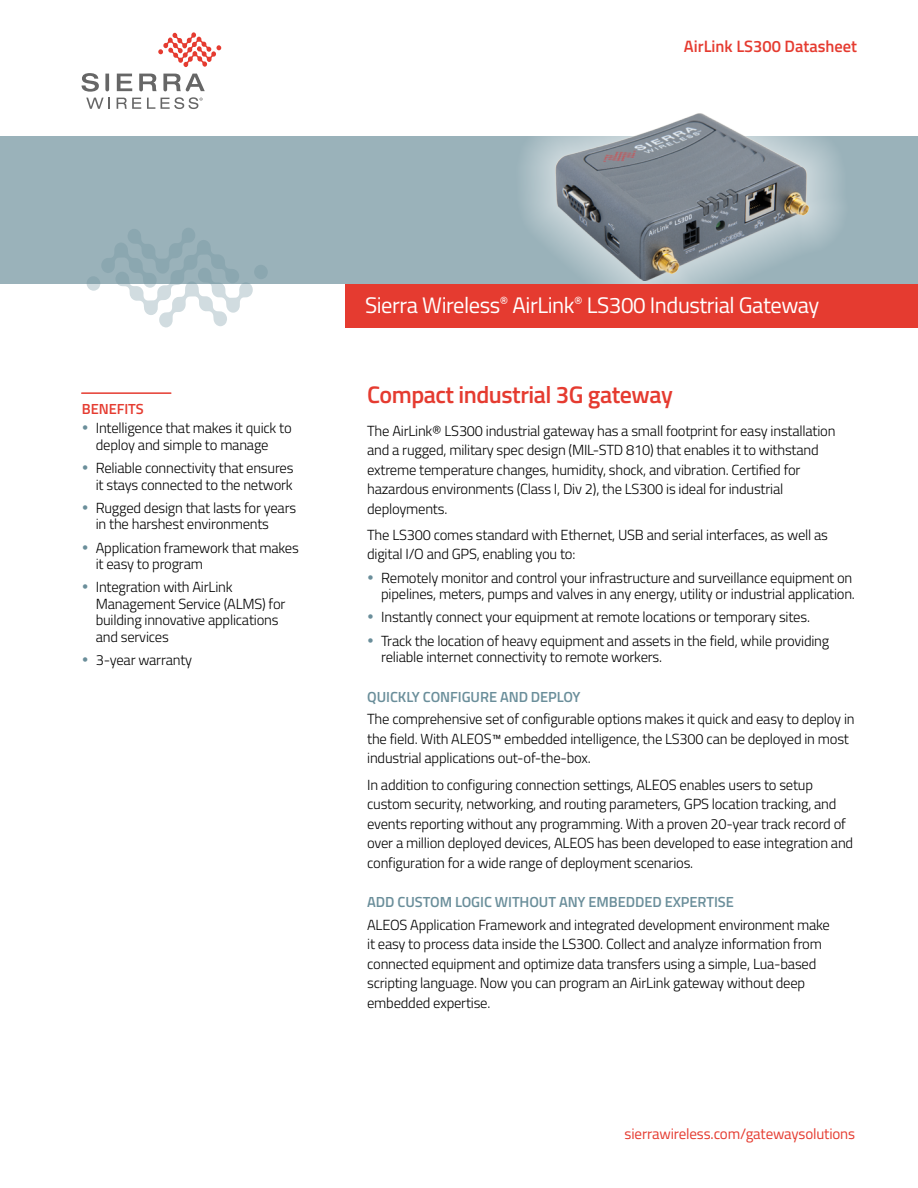
<style>
.page{position:relative;width:918px;height:1188px;background:#fff}
.page>*{position:absolute;margin:0;border:0;box-sizing:border-box;transform-origin:0 0}
.t1{font:600 24px "Titillium Web";letter-spacing:-.02em;color:#e53b30}
.t2{font:22.5px "Titillium Web";letter-spacing:-.02em;color:#fff}
.t3{font:600 16.5px "Titillium Web";letter-spacing:-.01em;color:#fff}
.t4{font:600 16.5px "Titillium Web";color:#e53b30}
.t5{font:15px "Titillium Web";letter-spacing:-.01em;color:#e53b30}
.t6{font:300 14.7px/19.5px "Titillium Web";letter-spacing:-.015em;color:#000}
.t7{font:600 14.7px "Titillium Web";letter-spacing:-.005em;color:#6a8e9a}
.t8{font:600 14.7px "Titillium Web";letter-spacing:-.005em;color:#e53b30}
.s1{color:#6a8e9a}
</style>
<div class="page">
<hr style="left:82px;top:392px;width:89px;height:2px;background:#e53b30">
<div style="left:0;top:137px;width:918px;height:147px;background:#9ab2ba"></div>
<svg style="left:86px;top:228px;width:182px;height:100px"></svg>
<div style="left:515px;top:73px;width:334px;height:248px;background:#fff;opacity:.7"></div>
<img style="left:527px;top:81px;width:310px;height:200px">
<div style="left:346px;top:284px;width:572px;height:43px;background:#e53b30"></div>
<svg style="left:86px;top:98px;width:24px;height:11px"></svg>
<svg style="left:117px;top:98px;width:24px;height:11px"></svg>
<svg style="left:147px;top:98px;width:8px;height:11px"></svg>
<svg style="left:82px;top:73px;width:17px;height:19px"></svg>
<svg style="left:105px;top:74px;width:4px;height:17px"></svg>
<svg style="left:117px;top:74px;width:15px;height:17px"></svg>
<svg style="left:163px;top:74px;width:42px;height:17px"></svg>
<svg style="left:139px;top:74px;width:18px;height:17px"></svg>
<svg style="left:158px;top:32px;width:63px;height:35px"></svg>
<svg style="left:161px;top:97px;width:42px;height:12px"></svg>
<p class="t4" style="left:684px;top:33px;width:175px">AirLink LS300 Datasheet</p>
<p class="t8" style="left:82px;top:398px;width:63px">BENEFITS</p>
<p class="t6" style="left:96px;top:419px;width:198px;line-height:16.5px;text-indent:-14px"><span class="s1">•</span> Intelligence that makes it quick to deploy and simple to manage</p>
<p class="t6" style="left:82px;top:459px;width:213px;line-height:16.5px;text-align:right"><span class="s1">•</span> Reliable connectivity that ensures it stays connected to the network</p>
<p class="t6" style="left:96px;top:499px;width:202px;line-height:16.5px;text-indent:-14px"><span class="s1">•</span> Rugged design that lasts for years in the harshest environments</p>
<p class="t6" style="left:96px;top:538px;width:205px;line-height:16.5px;text-indent:-14px"><span class="s1">•</span> Application framework that makes it easy to program</p>
<p class="t6" style="left:96px;top:578px;width:191px;line-height:16.5px;text-indent:-14px"><span class="s1">•</span> Integration with AirLink<br>Management Service (ALMS) for building innovative applications and services</p>
<p class="t6" style="left:82px;top:649px;width:112px"><span class="s1">•</span> 3-year warranty</p>
<h2 class="t2" style="left:365px;top:289px;width:456px">Sierra Wireless<sup>®</sup> AirLink<sup>®</sup> LS300 Industrial Gateway</h2>
<p class="t3" style="left:602px;top:295px;width:233px">EMBEDDED MODULES HL SERIES</p>
<h1 class="t1" style="left:367px;top:376px;width:307px">Compact industrial 3G gateway</h1>
<p class="t6" style="left:367px;top:420px;width:470px">The AirLink® LS300 industrial gateway has a small footprint for easy installation and a rugged, military spec design (MIL-STD 810) that enables it to withstand extreme temperature changes, humidity, shock, and vibration. Certified for hazardous environments (Class I, Div 2), the LS300 is ideal for industrial deployments.</p>
<p class="t6" style="left:367px;top:524px;width:462px">The LS300 comes standard with Ethernet, USB and serial interfaces, as well as digital I/O and GPS, enabling you to:</p>
<p class="t6" style="left:367px;top:569px;width:489px;line-height:16.5px;text-align:right"><span class="s1">•</span> Remotely monitor and control your infrastructure and surveillance equipment on pipelines, meters, pumps and valves in any energy, utility or industrial application.</p>
<p class="t6" style="left:367px;top:607px;width:444px"><span class="s1">•</span> Instantly connect your equipment at remote locations or temporary sites.</p>
<p class="t6" style="left:381px;top:632px;width:450px;line-height:16.5px;text-indent:-14px"><span class="s1">•</span> Track the location of heavy equipment and assets in the field, while providing reliable internet connectivity to remote workers.</p>
<p class="t7" style="left:367px;top:686px;width:215px">QUICKLY CONFIGURE AND DEPLOY</p>
<p class="t6" style="left:367px;top:709px;width:489px">The comprehensive set of configurable options makes it quick and easy to deploy in the field. With ALEOS™ embedded intelligence, the LS300 can be deployed in most industrial applications out-of-the-box.</p>
<p class="t6" style="left:367px;top:774px;width:488px">In addition to configuring connection settings, ALEOS enables users to setup custom security, networking, and routing parameters, GPS location tracking, and events reporting without any programming. With a proven 20-year track record of over a million deployed devices, ALEOS has been developed to ease integration and configuration for a wide range of deployment scenarios.</p>
<p class="t7" style="left:367px;top:891px;width:368px">ADD CUSTOM LOGIC WITHOUT ANY EMBEDDED EXPERTISE</p>
<p class="t6" style="left:367px;top:914px;width:464px">ALEOS Application Framework and integrated development environment make it easy to process data inside the LS300. Collect and analyze information from connected equipment and optimize data transfers using a simple, Lua-based scripting language. Now you can program an AirLink gateway without deep embedded expertise.</p>
<p class="t5" style="left:625px;top:1123px;width:232px">sierrawireless.com/gatewaysolutions</p>
</div>
